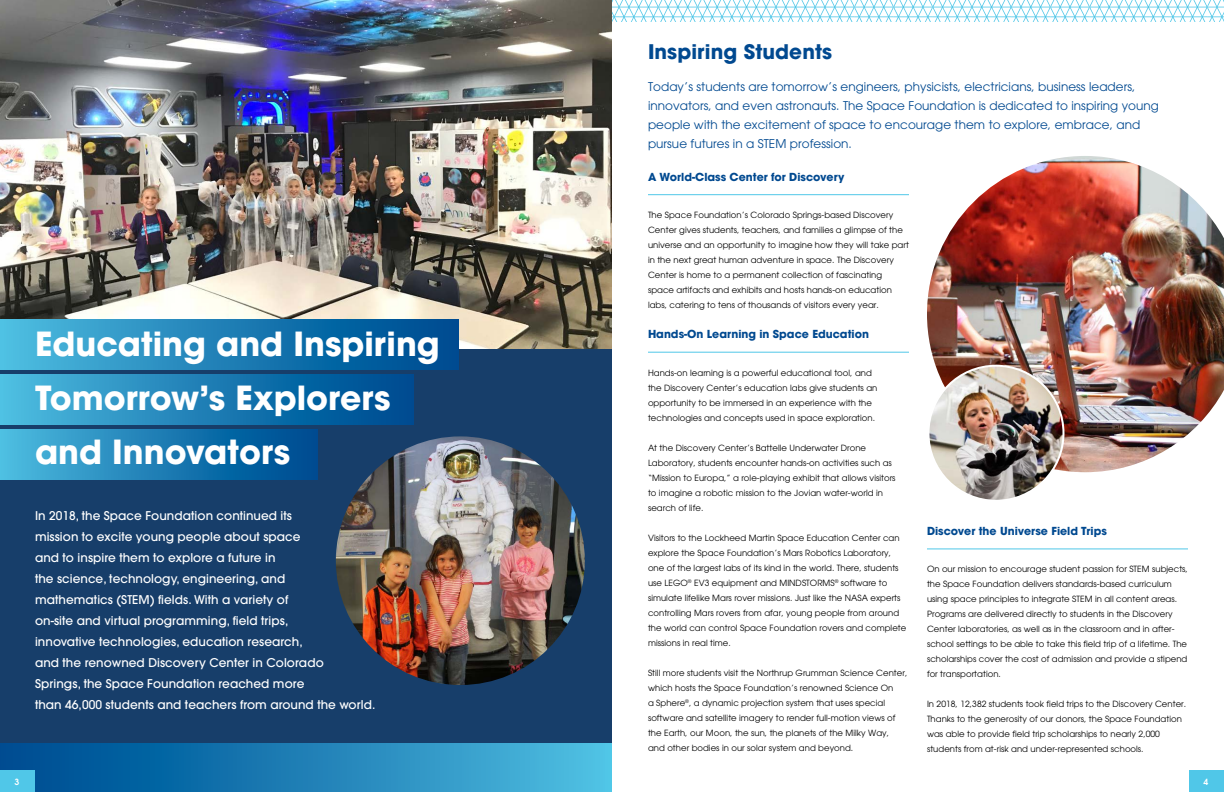
<style>
.page{position:relative;width:1224px;height:792px;background:#fff}
.page>*{position:absolute;margin:0;border:0;box-sizing:border-box;transform-origin:0 0}
.t1{font:700 33px/54px "Avant Garde";color:#fff}
.t2{font:700 20px "Avant Garde";letter-spacing:.005em;color:#004990}
.t3{font:500 12px/21px "Avant Garde";letter-spacing:.005em;color:#fff}
.t4{font:12px/19px "Avant Garde";letter-spacing:.005em;color:#004990}
.t5{font:700 11px "Avant Garde";color:#004990}
.t6{font:8.5px/15px "Avant Garde";letter-spacing:.005em;color:#000}
.t7{font:600 8.5px "Avant Garde";color:#fff}
</style>
<div class="page">
<div style="left:0;top:0;width:612px;height:792px;background:#173e6a"></div>
<img style="left:0;top:0;width:612px;height:349px">
<hr style="left:648px;top:194px;width:261px;height:1px;background:#50c7e8">
<hr style="left:648px;top:352px;width:261px;height:1px;background:#50c7e8">
<hr style="left:927px;top:548px;width:261px;height:1px;background:#50c7e8">
<img style="left:927px;top:156px;width:297px;height:316px">
<div style="left:0;top:319px;width:458px;height:50px;background:linear-gradient(to right,#4dbbe0,#00468d)"></div>
<div style="left:0;top:375px;width:413px;height:49px;background:linear-gradient(to right,#4cbbdf,#00468d)"></div>
<div style="left:0;top:430px;width:318px;height:50px;background:linear-gradient(to right,#4cbadf,#00468d)"></div>
<img style="left:928px;top:366px;width:136px;height:135px;border-radius:68px">
<svg style="left:612px;top:0;width:612px;height:21px"></svg>
<img style="left:336px;top:436px;width:249px;height:249px;border-radius:124px">
<div style="left:0;top:743px;width:612px;height:49px;background:linear-gradient(to right,#00468e,#4fbee2)"></div>
<div style="left:0;top:771px;width:35px;height:21px;background:#50c7e8"></div>
<div style="left:1189px;top:771px;width:35px;height:21px;background:#50c7e8"></div>
<h1 class="t1" style="left:35px;top:317px;width:406px">Educating and Inspiring<br>Tomorrow’s Explorers and Innovators</h1>
<p class="t3" style="left:35px;top:505px;width:342px">In 2018, the Space Foundation continued its<br>mission to excite young people about space<br>and to inspire them to explore a future in<br>the science, technology, engineering, and<br>mathematics (STEM) fields. With a variety of<br>on-site and virtual programming, field trips,<br>innovative technologies, education research,<br>and the renowned Discovery Center in Colorado<br>Springs, the Space Foundation reached more<br>than 46,000 students and teachers from around the world.</p>
<h2 class="t2" style="left:648px;top:38px;width:186px">Inspiring Students</h2>
<p class="t4" style="left:648px;top:77px;width:512px">Today’s students are tomorrow’s engineers, physicists, electricians, business leaders, innovators, and even astronauts. The Space Foundation is dedicated to inspiring young people with the excitement of space to encourage them to explore, embrace, and pursue futures in a STEM profession.</p>
<p class="t5" style="left:648px;top:169px;width:198px">A World-Class Center for Discovery</p>
<p class="t6" style="left:648px;top:208px;width:262px">The Space Foundation’s Colorado Springs-based Discovery Center gives students, teachers, and families a glimpse of the universe and an opportunity to imagine how they will take part in the next great human adventure in space. The Discovery Center is home to a permanent collection of fascinating space artifacts and exhibits and hosts hands-on education labs, catering to tens of thousands of visitors every year.</p>
<p class="t5" style="left:648px;top:327px;width:223px">Hands-On Learning in Space Education</p>
<p class="t6" style="left:648px;top:365px;width:231px">Hands-on learning is a powerful educational tool, and the Discovery Center’s education labs give students an opportunity to be immersed in an experience with the technologies and concepts used in space exploration.</p>
<p class="t6" style="left:648px;top:440px;width:249px">At the Discovery Center’s Battelle Underwater Drone Laboratory, students encounter hands-on activities such as “Mission to Europa,” a role-playing exhibit that allows visitors to imagine a robotic mission to the Jovian water-world in search of life.</p>
<p class="t6" style="left:648px;top:530px;width:260px">Visitors to the Lockheed Martin Space Education Center can explore the Space Foundation’s Mars Robotics Laboratory, one of the largest labs of its kind in the world. There, students use LEGO<sup>®</sup> EV3 equipment and MINDSTORMS<sup>®</sup> software to simulate lifelike Mars rover missions. Just like the NASA experts controlling Mars rovers from afar, young people from around the world can control Space Foundation rovers and complete missions in real time.</p>
<p class="t6" style="left:648px;top:665px;width:261px">Still more students visit the Northrup Grumman Science Center, which hosts the Space Foundation’s renowned Science On<br>a Sphere<sup>®</sup>, a dynamic projection system that uses special software and satellite imagery to render full-motion views of the Earth, our Moon, the sun, the planets of the Milky Way, and other bodies in our solar system and beyond.</p>
<p class="t5" style="left:927px;top:524px;width:181px">Discover the Universe Field Trips</p>
<p class="t6" style="left:927px;top:562px;width:263px">On our mission to encourage student passion for STEM subjects, the Space Foundation delivers standards-based curriculum using space principles to integrate STEM in all content areas.<br>Programs are delivered directly to students in the Discovery Center laboratories, as well as in the classroom and in after&shy;school settings to be able to take this field trip of a lifetime. The scholarships cover the cost of admission and provide a stipend for transportation.</p>
<p class="t6" style="left:927px;top:697px;width:261px">In 2018, 12,382 students took field trips to the Discovery Center.<br>Thanks to the generosity of our donors, the Space Foundation was able to provide field trip scholarships to nearly 2,000 students from at-risk and under-represented schools.</p>
<p class="t7" style="left:15px;top:777px;width:6px">3</p>
<p class="t7" style="left:1204px;top:777px;width:6px">4</p>
</div>
